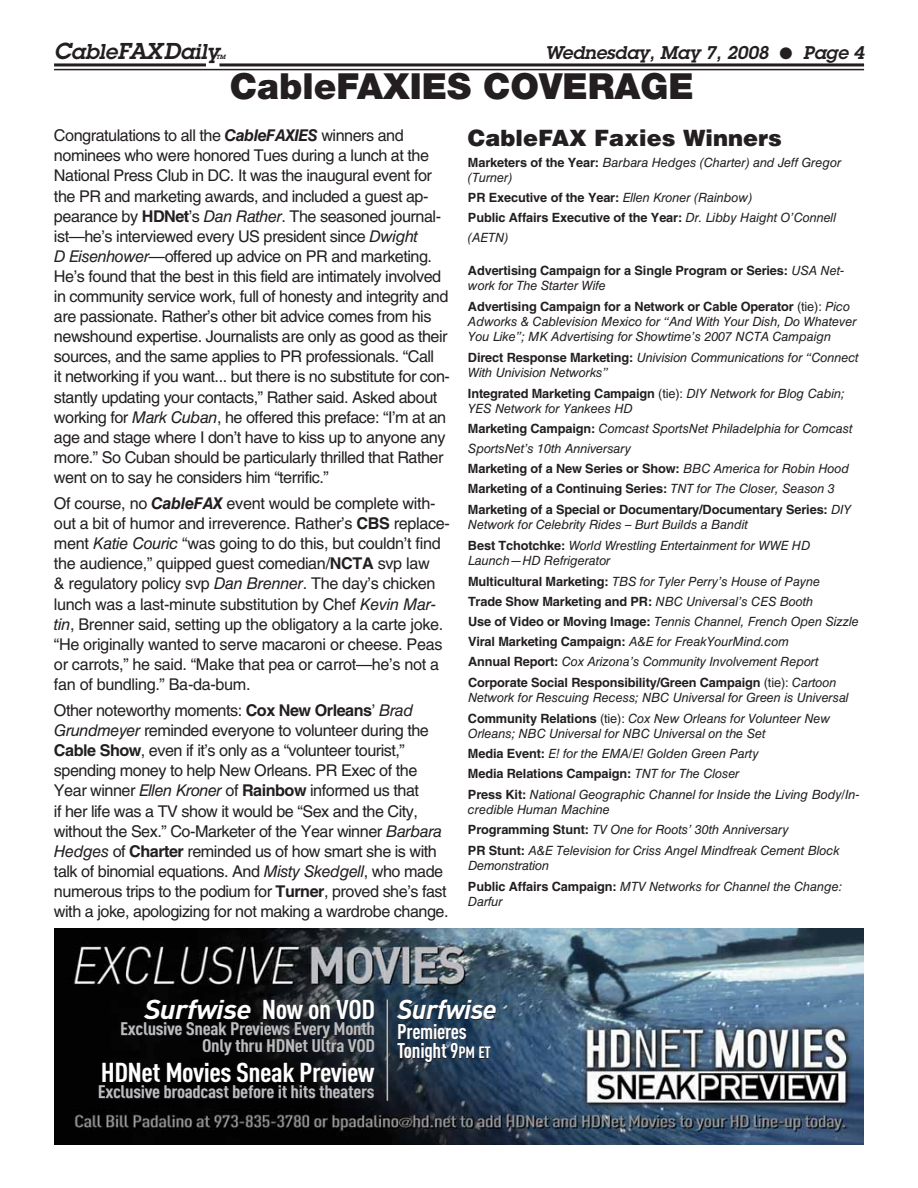
<style>
.page{position:relative;width:918px;height:1188px;background:#fff}
.page>*{position:absolute;margin:0;border:0;box-sizing:border-box;transform-origin:0 0}
.t1{font:900 36px "Helvetica Neue LT Std";color:#231f20}
.t2{font:700 27px "DIN Cond";letter-spacing:-.015em;color:#fff;scale:1.08 1}
.t3{font:italic 700 27px "DIN";letter-spacing:-.02em;color:#fff;scale:1.08 1}
.t4{font:italic 700 27px "DIN";letter-spacing:-.02em;color:#fff}
.t5{font:900 22.5px "Helvetica LT Std";color:#231f20}
.t6{font:700 21px/19.5px "DIN Cond";letter-spacing:-.015em;color:#fff}
.t7{font:italic 600 21px "Lubalin Graph Std";color:#231f20}
.t8{font:700 18px/16.5px "DIN Cond";letter-spacing:-.015em;color:#bbbdc0;text-align:right;scale:1.13 1}
.t9{font:italic 600 18px "Lubalin Graph Std";color:#231f20}
.t10{font:16.2px/20.1px "Helvetica LT Std";letter-spacing:-.03em;color:#231f20}
.t11{font:italic 12.75px/20.2px "Helvetica LT Std";letter-spacing:-.01em;color:#231f20}
.t12{font:700 12.75px/20.4px "Helvetica LT Std";letter-spacing:-.01em;color:#231f20}
.t13{font:italic 600 6px "Lubalin Graph Std";color:#231f20}
.s1{font-size:22.5px}
.s2{font-weight:700;font-style:italic}
.s3{font-weight:700}
.s4{font-style:italic}
.s5{font-weight:700;font-style:normal}
.s6{font-weight:400;font-style:italic}
.s7{font-style:normal}
.s8{font-family:"DIN Cond";font-style:normal}
.s9{font-size:16.2px}
</style>
<div class="page">
<hr style="left:219px;top:63px;width:645px;height:3px;background:#231f20">
<hr style="left:54px;top:63px;width:152px;height:3px;background:#231f20">
<hr style="left:54px;top:69px;width:810px;height:1px;background:#231f20">
<img style="left:54px;top:929px;width:810px;height:216px">
<hr style="left:387px;top:1000px;width:2px;height:101px;background:#231f20">
<hr style="left:387px;top:1000px;width:1px;height:101px;background:#bbbdc0">
<p class="t7" style="left:54px;top:44px;width:167px"><span class="s1">C</span>able<span class="s1">FAXD</span>aily</p>
<p class="t13" style="left:216px;top:55px;width:11px">TM</p>
<p class="t9" style="left:545px;top:46px;width:320px">Wednesday, May 7, 2008 ● Page 4</p>
<h1 class="t1" style="left:230px;top:73px;width:466px">CableFAXIES COVERAGE</h1>
<p class="t10" style="left:54px;top:127px;width:398px">Congratulations to all the <span class="s2">CableFAXIES</span> winners and nominees who were honored Tues during a lunch at the National Press Club in DC. It was the inaugural event for the PR and marketing awards, and included a guest ap&shy;pearance by <span class="s3">HDNet</span> ’s <span class="s4">Dan Rather</span> . The seasoned journal&shy;ist—he’s interviewed every US president since <span class="s4">Dwight<br>D Eisenhower</span> —offered up advice on PR and marketing.<br>He’s found that the best in this field are intimately involved in community service work, full of honesty and integrity and are passionate. Rather’s other bit advice comes from his newshound expertise. Journalists are only as good as their sources, and the same applies to PR professionals. “Call<br>it networking if you want... but there is no substitute for con&shy;stantly updating your contacts,” Rather said. Asked about working for <span class="s4">Mark Cuban</span>, he offered this preface: “I’m at an age and stage where I don’t have to kiss up to anyone any more.” So Cuban should be particularly thrilled that Rather went on to say he considers him “terrific.”</p>
<p class="t10" style="left:54px;top:495px;width:398px">Of course, no <span class="s2">CableFAX</span> event would be complete with&shy;out a bit of humor and irreverence. Rather’s <span class="s3">CBS</span> replace&shy;ment <span class="s4">Katie Couric</span> “was going to do this, but couldn’t find the audience,” quipped guest comedian/ <span class="s3">NCTA</span> svp law<br>&amp; regulatory policy svp <span class="s4">Dan Brenner</span> . The day’s chicken lunch was a last-minute substitution by Chef <span class="s4">Kevin Mar&shy;tin</span> , Brenner said, setting up the obligatory a la carte joke. “He originally wanted to serve macaroni or cheese. Peas or carrots,” he said. “Make that pea or carrot—he’s not a fan of bundling.” Ba-da-bum.</p>
<p class="t10" style="left:54px;top:702px;width:396px">Other noteworthy moments: <span class="s3">Cox New Orleans</span> ’ <span class="s4">Brad Grundmeyer</span> reminded everyone to volunteer during the <span class="s3">Cable Show</span> , even if it’s only as a “volunteer tourist,” spending money to help New Orleans. PR Exec of the Year winner <span class="s4">Ellen Kroner</span> of <span class="s3">Rainbow</span> informed us that<br>if her life was a TV show it would be “Sex and the City, without the Sex.” Co-Marketer of the Year winner <span class="s4">Barbara Hedges</span> of <span class="s3">Charter</span> reminded us of how smart she is with talk of binomial equations. And <span class="s4">Misty Skedgell</span> , who made numerous trips to the podium for <span class="s3">Turner</span> , proved she’s fast with a joke, apologizing for not making a wardrobe change.</p>
<h3 class="t5" style="left:468px;top:130px;width:315px">CableFAX Faxies Winners</h3>
<p class="t11" style="left:468px;top:156px;width:375px;line-height:15px"><span class="s5">Marketers of the Year:</span> Barbara Hedges (Charter) and Jeff Gregor (Turner)</p>
<p class="t12" style="left:468px;top:189px;width:370px">PR Executive of the Year: <span class="s6">Ellen Kroner (Rainbow)<br></span>Public Affairs Executive of the Year: <span class="s6">Dr. Libby Haight O’Connell (AETN)</span></p>
<p class="t12" style="left:468px;top:264px;width:378px;line-height:15px">Advertising Campaign for a Single Program or Series: <span class="s6">USA Net&shy;work for The Starter Wife</span></p>
<p class="t11" style="left:468px;top:300px;width:390px;line-height:15px"><span class="s5">Advertising Campaign for a Network or Cable Operator</span> <span class="s7">(tie):</span> Pico<br>Adworks &amp; Cablevision Mexico for “And With Your Dish, Do Whatever<br>You Like”; MK Advertising for Showtime’s 2007 NCTA Campaign</p>
<p class="t11" style="left:468px;top:351px;width:392px;line-height:15px"><span class="s5">Direct Response Marketing:</span> Univision Communications for “Connect<br>With Univision Networks”</p>
<p class="t11" style="left:468px;top:387px;width:378px;line-height:15px"><span class="s5">Integrated Marketing Campaign</span> <span class="s7">(tie):</span> DIY Network for Blog Cabin;<br>YES Network for Yankees HD</p>
<p class="t12" style="left:468px;top:420px;width:386px">Marketing Campaign: <span class="s6">Comcast SportsNet Philadelphia for Comcast SportsNet’s 10th Anniversary<br></span>Marketing of a New Series or Show: <span class="s6">BBC America for Robin Hood </span>Marketing of a Continuing Series: <span class="s6">TNT for The Closer, Season 3<br></span>Marketing of a Special or Documentary/Documentary Series: <span class="s6">DIY</span></p>
<p class="t11" style="left:468px;top:516px;width:344px;line-height:21px">Network for Celebrity Rides – Burt Builds a Bandit<br><span class="s5">Best Tchotchke:</span> World Wrestling Entertainment for WWE HD</p>
<p class="t11" style="left:468px;top:552px;width:392px">Launch—HD Refrigerator<br><span class="s5">Multicultural Marketing:</span> TBS for Tyler Perry’s House of Payne<br><span class="s5">Trade Show Marketing and PR:</span> NBC Universal’s CES Booth<br><span class="s5">Use of Video or Moving Image:</span> Tennis Channel, French Open Sizzle <span class="s5">Viral Marketing Campaign:</span> A&amp;E for FreakYourMind.com<br><span class="s5">Annual Report:</span> Cox Arizona’s Community Involvement Report <span class="s5">Corporate Social Responsibility/Green Campaign</span> <span class="s7">(tie):</span> Cartoon</p>
<p class="t11" style="left:468px;top:688px;width:382px;line-height:21px">Network for Rescuing Recess; NBC Universal for Green is Universal<br><span class="s5">Community Relations</span> <span class="s7">(tie):</span> Cox New Orleans for Volunteer New</p>
<p class="t11" style="left:468px;top:725px;width:393px">Orleans; NBC Universal for NBC Universal on the Set<br><span class="s5">Media Event:</span> E! for the EMA/E! Golden Green Party<br><span class="s5">Media Relations Campaign:</span> TNT for The Closer<br><span class="s5">Press Kit:</span> National Geographic Channel for Inside the Living Body/In-</p>
<p class="t11" style="left:468px;top:801px;width:373px">credible Human Machine<br><span class="s5">Programming Stunt:</span> TV One for Roots’ 30th Anniversary<br><span class="s5">PR Stunt:</span> A&amp;E Television for Criss Angel Mindfreak Cement Block</p>
<p class="t11" style="left:468px;top:857px;width:376px;line-height:21px">Demonstration<br><span class="s5">Public Affairs Campaign:</span> MTV Networks for Channel the Change:</p>
<p class="t11" style="left:468px;top:893px;width:36px">Darfur</p>
<h2 class="t3" style="left:144px;top:992px;width:215px">Surfwise <span class="s8">Now on VOD</span></h2>
<p class="t8" style="left:120px;top:1022px;width:227px">Exclusive Sneak Previews Every Month<br>Only thru HDNet Ultra VOD</p>
<h2 class="t2" style="left:101px;top:1063px;width:255px">HDNet Movies Sneak Preview</h2>
<p class="t8" style="left:98px;top:1085px;width:247px">Exclusive broadcast before it hits theaters</p>
<h2 class="t4" style="left:397px;top:992px;width:101px">Surfwise</h2>
<p class="t6" style="left:397px;top:1023px;width:95px">Premieres<br>Tonight 9<span class="s9">PM ET</span></p>
</div>
